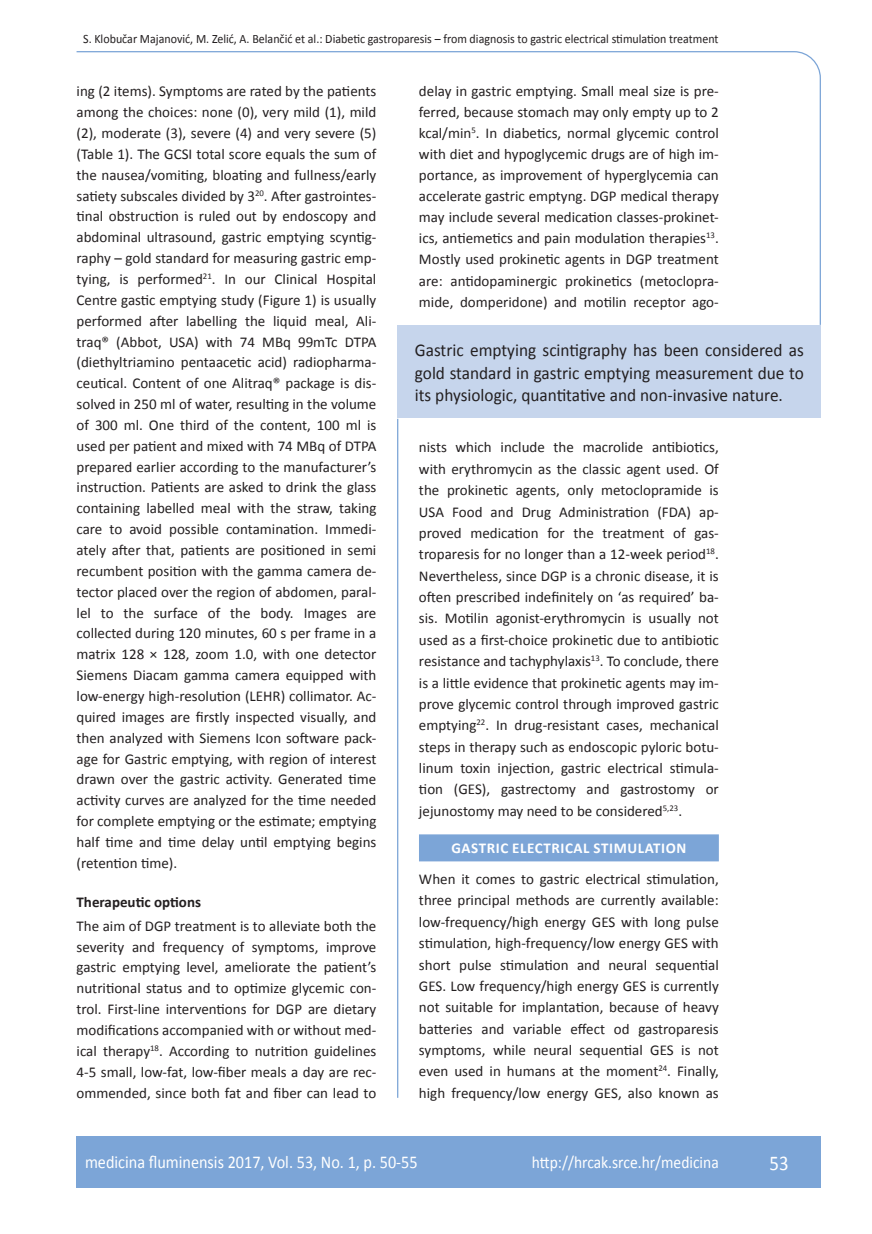
<style>
.page{position:relative;width:872px;height:1234px;background:#fff}
.page>*{position:absolute;margin:0;border:0;box-sizing:border-box;transform-origin:0 0}
.t1{font:21px "Calibri";color:#fff;scale:.9 1}
.t2{font:18px/22.5px "Calibri";color:#231f20;text-align:justify;scale:.96 1}
.t3{font:18px "Calibri";color:#fff;scale:.9 1}
.t4{font:17.25px "Calibri";color:#fff;scale:.9 1}
.t5{font:15px/20.9px "Calibri";color:#231f20;text-align:justify}
.t6{font:700 15px "Calibri";letter-spacing:.04em;color:#fff}
.t7{font:700 15px "Calibri";color:#231f20}
.t8{font:12.75px "Calibri";color:#231f20;scale:.94 1}
</style>
<div class="page">
<svg style="left:76px;top:51px;width:745px;height:275px"></svg>
<hr style="left:397px;top:418px;width:1px;height:679px;background:#7ca5d7">
<div style="left:77px;top:1135px;width:744px;height:51px;background:#7ca5d7"></div>
<div style="left:398px;top:325px;width:423px;height:93px;background:#c6d5ec"></div>
<div style="left:419px;top:834px;width:300px;height:27px;background:#7ca5d7"></div>
<p class="t8" style="left:83px;top:30px;width:677px">S. Klobučar Majanović, M. Zelić, A. Belančić et al.: Diabetic gastroparesis – from diagnosis to gastric electrical stimulation treatment</p>
<p class="t5" style="left:77px;top:80px;width:301px">ing (2 items). Symptoms are rated by the patients among the choices: none (0), very mild (1), mild (2), moderate (3), severe (4) and very severe (5) (Table 1). The GCSI total score equals the sum of the nausea/vomiting, bloating and fullness/early satiety subscales divided by 3<sup>20</sup>. After gastrointes&shy;tinal obstruction is ruled out by endoscopy and abdominal ultrasound, gastric emptying scyntig&shy;raphy – gold standard for measuring gastric emp&shy;tying, is performed<sup>21</sup>. In our Clinical Hospital Centre gastic emptying study (Figure 1) is usually performed after labelling the liquid meal, Ali&shy;traq® (Abbot, USA) with 74 MBq 99mTc DTPA (diethyltriamino pentaacetic acid) radiopharma&shy;ceutical. Content of one Alitraq® package is dis&shy;solved in 250 ml of water, resulting in the volume of 300 ml. One third of the content, 100 ml is used per patient and mixed with 74 MBq of DTPA prepared earlier according to the manufacturer’s instruction. Patients are asked to drink the glass containing labelled meal with the straw, taking care to avoid possible contamination. Immedi&shy;ately after that, patients are positioned in semi recumbent position with the gamma camera de&shy;tector placed over the region of abdomen, paral&shy;lel to the surface of the body. Images are collected during 120 minutes, 60 s per frame in a matrix 128 × 128, zoom 1.0, with one detector Siemens Diacam gamma camera equipped with low-energy high-resolution (LEHR) collimator. Ac&shy;quired images are firstly inspected visually, and then analyzed with Siemens Icon software pack&shy;age for Gastric emptying, with region of interest drawn over the gastric activity. Generated time activity curves are analyzed for the time needed for complete emptying or the estimate; emptying half time and time delay until emptying begins (retention time).</p>
<p class="t7" style="left:77px;top:892px;width:126px">Therapeutic options</p>
<p class="t5" style="left:77px;top:914px;width:301px">The aim of DGP treatment is to alleviate both the severity and frequency of symptoms, improve gastric emptying level, ameliorate the patient’s nutritional status and to optimize glycemic con&shy;trol. First-line interventions for DGP are dietary modifications accompanied with or without med&shy;ical therapy<sup>18</sup>. According to nutrition guidelines 4-5 small, low-fat, low-fiber meals a day are rec&shy;ommended, since both fat and fiber can lead to</p>
<p class="t5" style="left:419px;top:80px;width:301px">delay in gastric emptying. Small meal size is pre&shy;ferred, because stomach may only empty up to 2 kcal/min<sup>5</sup>. In diabetics, normal glycemic control with diet and hypoglycemic drugs are of high im&shy;portance, as improvement of hyperglycemia can accelerate gastric emptyng. DGP medical therapy may include several medication classes-prokinet&shy;ics, antiemetics and pain modulation therapies<sup>13</sup>.<br>Mostly used prokinetic agents in DGP treatment are: antidopaminergic prokinetics (metoclopra&shy;mide, domperidone) and motilin receptor ago-</p>
<p class="t2" style="left:415px;top:338px;width:407px">Gastric emptying scintigraphy has been considered as gold standard in gastric emptying measurement due to its physiologic, quantitative and non-invasive nature.</p>
<p class="t5" style="left:419px;top:436px;width:301px;line-height:21.3px">nists which include the macrolide antibiotics, with erythromycin as the classic agent used. Of the prokinetic agents, only metoclopramide is USA Food and Drug Administration (FDA) ap&shy;proved medication for the treatment of gas&shy;troparesis for no longer than a 12-week period<sup>18</sup>.<br>Nevertheless, since DGP is a chronic disease, it is often prescribed indefinitely on ‘as required’ ba&shy;sis. Motilin agonist-erythromycin is usually not used as a first-choice prokinetic due to antibiotic resistance and tachyphylaxis<sup>13</sup>. To conclude, there is a little evidence that prokinetic agents may im&shy;prove glycemic control through improved gastric emptying<sup>22</sup>. In drug-resistant cases, mechanical steps in therapy such as endoscopic pyloric botu&shy;linum toxin injection, gastric electrical stimula&shy;tion (GES), gastrectomy and gastrostomy or jejunostomy may need to be considered<sup>5,23</sup>.</p>
<p class="t6" style="left:451px;top:838px;width:237px">GASTRIC ELECTRICAL STIMULATION</p>
<p class="t5" style="left:419px;top:867px;width:301px;line-height:21.3px">When it comes to gastric electrical stimulation, three principal methods are currently available: low-frequency/high energy GES with long pulse stimulation, high-frequency/low energy GES with short pulse stimulation and neural sequential GES. Low frequency/high energy GES is currently not suitable for implantation, because of heavy batteries and variable effect od gastroparesis symptoms, while neural sequential GES is not even used in humans at the moment<sup>24</sup>. Finally, high frequency/low energy GES, also known as</p>
<p class="t3" style="left:85px;top:1150px;width:371px">medicina fluminensis 2017, Vol. 53, No. 1, p. 50-55</p>
<p class="t4" style="left:532px;top:1151px;width:209px">http://hrcak.srce.hr/medicina</p>
<h1 class="t1" style="left:769px;top:1149px;width:23px">53</h1>
</div>
